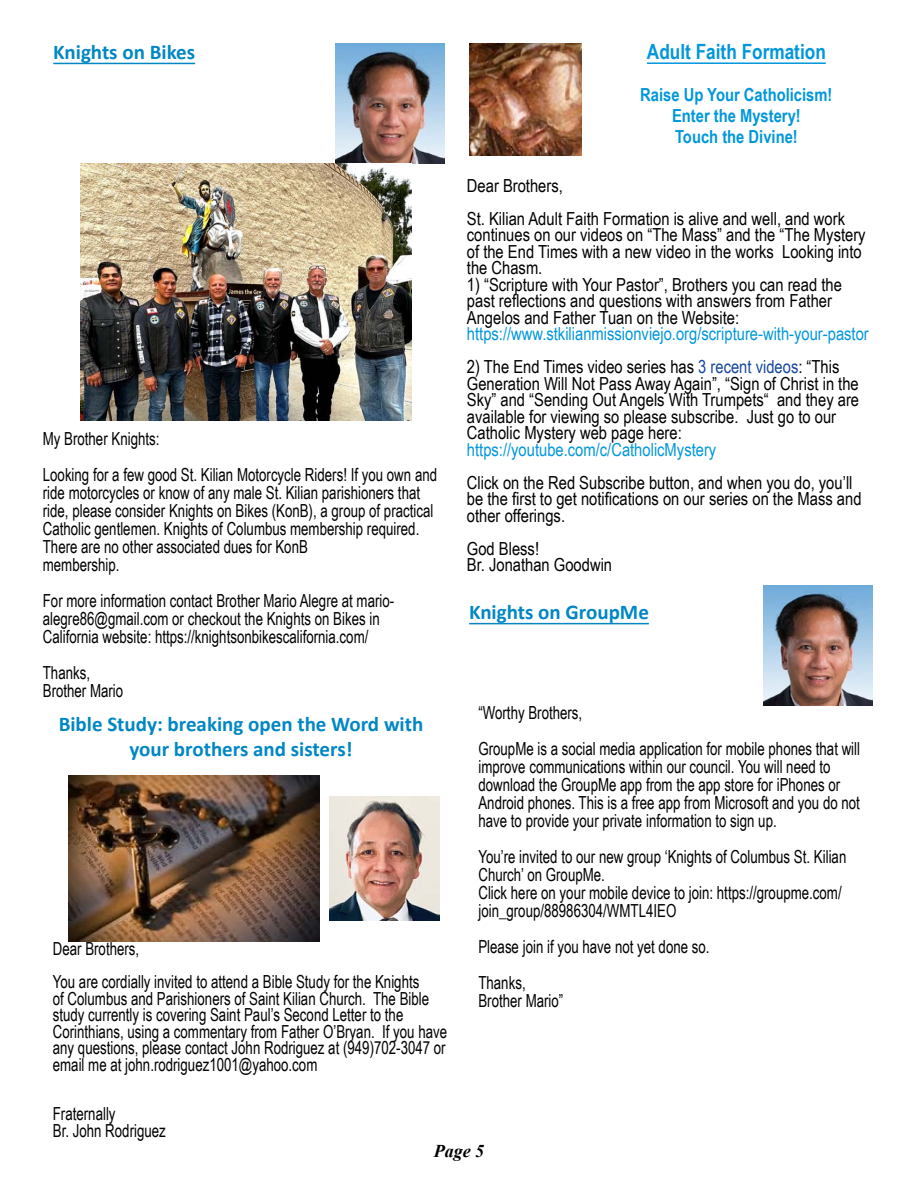
<style>
.page{position:relative;width:918px;height:1188px;background:#fff}
.page>*{position:absolute;margin:0;border:0;box-sizing:border-box;transform-origin:0 0}
.t1{font:700 21px/25.2px "Calibri";color:#0087c4;text-align:center}
.t2{font:700 21px "Arial Narrow";color:#0097dc}
.t3{font:18px/18px "Arial Narrow";color:#000;scale:.9 1}
.t4{font:18px/16.5px "Arial Narrow";color:#000}
.t5{font:18px "Arial Narrow";color:#0097dc}
.t6{font:700 18px/21px "Arial Narrow";color:#0097dc;text-align:center}
.t7{font:italic 700 18px "Times New Roman";color:#000}
.s1{color:#17479e}
</style>
<div class="page">
<hr style="left:53px;top:63px;width:142px;height:1px;background:#0087c4">
<img style="left:336px;top:43px;width:109px;height:120px">
<img style="left:80px;top:163px;width:332px;height:257px">
<img style="left:329px;top:796px;width:110px;height:125px">
<img style="left:69px;top:775px;width:250px;height:167px">
<hr style="left:469px;top:623px;width:180px;height:1px;background:#0087c4">
<img style="left:764px;top:586px;width:109px;height:119px">
<img style="left:469px;top:43px;width:113px;height:113px">
<hr style="left:647px;top:62px;width:179px;height:2px;background:#0097dc">
<p class="t1" style="left:53px;top:39px;width:143px">Knights on Bikes</p>
<p class="t3" style="left:43px;top:420px;width:440px;line-height:36px">My Brother Knights:<br>Looking for a few good St. Kilian Motorcycle Riders! If you own and</p>
<p class="t3" style="left:43px;top:483px;width:436px">ride motorcycles or know of any male St. Kilian parishioners that ride, please consider Knights on Bikes (KonB), a group of practical Catholic gentlemen. Knights of Columbus membership required.<br>There are no other associated dues for KonB<br>membership.</p>
<p class="t3" style="left:43px;top:591px;width:392px">For more information contact Brother Mario Alegre at mario&shy;alegre86@gmail.com or checkout the Knights on Bikes in<br>California website: https://knightsonbikescalifornia.com/</p>
<p class="t3" style="left:43px;top:663px;width:91px">Thanks,<br>Brother Mario</p>
<p class="t1" style="left:59px;top:711px;width:366px">Bible Study: breaking open the Word with your brothers and sisters!</p>
<p class="t3" style="left:53px;top:932px;width:409px;line-height:33px">Dear Brothers,<br>You are cordially invited to attend a Bible Study for the Knights</p>
<p class="t3" style="left:53px;top:989px;width:440px;line-height:16.5px">of Columbus and Parishioners of Saint Kilian Church. The Bible study currently is covering Saint Paul’s Second Letter to the Corinthians, using a commentary from Father O’Bryan. If you have any questions, please contact John Rodriguez at (949)702-3047 or email me at john.rodriguez1001@yahoo.com</p>
<p class="t3" style="left:53px;top:1105px;width:127px;line-height:16.5px">Fraternally<br>Br. John Rodriguez</p>
<p class="t2" style="left:647px;top:35px;width:180px">Adult Faith Formation</p>
<p class="t6" style="left:640px;top:83px;width:194px">Raise Up Your Catholicism!<br>Enter the Mystery!<br>Touch the Divine!</p>
<p class="t4" style="left:467px;top:168px;width:380px;line-height:33px">Dear Brothers,<br>St. Kilian Adult Faith Formation is alive and well, and work</p>
<p class="t4" style="left:467px;top:226px;width:400px">continues on our videos on “The Mass” and the “The Mystery of the End Times with a new video in the works Looking into the Chasm.</p>
<p class="t4" style="left:467px;top:275px;width:376px">1) “Scripture with Your Pastor”, Brothers you can read the past reflections and questions with answers from Father<br>Angelos and Father Tuan on the Website:</p>
<p class="t5" style="left:467px;top:321px;width:403px">https://www.stkilianmissionviejo.org/scripture-with-your-pastor</p>
<p class="t4" style="left:467px;top:358px;width:394px">2) The End Times video series has <span class="s1">3 recent videos</span>: “This Generation Will Not Pass Away Again”, “Sign of Christ in the Sky” and “Sending Out Angels With Trumpets“ and they are available for viewing so please subscribe. Just go to our Catholic Mystery web page here:</p>
<p class="t5" style="left:467px;top:436px;width:251px">https://youtube.com/c/CatholicMystery</p>
<p class="t4" style="left:467px;top:474px;width:396px">Click on the Red Subscribe button, and when you do, you’ll be the first to get notifications on our series on the Mass and other offerings.</p>
<p class="t4" style="left:467px;top:540px;width:147px">God Bless!<br>Br. Jonathan Goodwin</p>
<p class="t1" style="left:469px;top:599px;width:181px">Knights on GroupMe</p>
<p class="t3" style="left:478px;top:694px;width:426px;line-height:36px">“Worthy Brothers,<br>GroupMe is a social media application for mobile phones that will</p>
<p class="t3" style="left:478px;top:757px;width:425px">improve communications within our council. You will need to download the GroupMe app from the app store for iPhones or Android phones. This is a free app from Microsoft and you do not have to provide your private information to sign up.</p>
<p class="t3" style="left:478px;top:847px;width:410px">You’re invited to our new group ‘Knights of Columbus St. Kilian Church’ on GroupMe.<br>Click here on your mobile device to join: https://groupme.com/ join_group/88986304/WMTL4IEO</p>
<p class="t3" style="left:478px;top:928px;width:258px;line-height:36px">Please join if you have not yet done so.<br>Thanks,</p>
<p class="t3" style="left:478px;top:991px;width:96px">Brother Mario”</p>
<p class="t7" style="left:434px;top:1138px;width:52px">Page 5</p>
</div>
